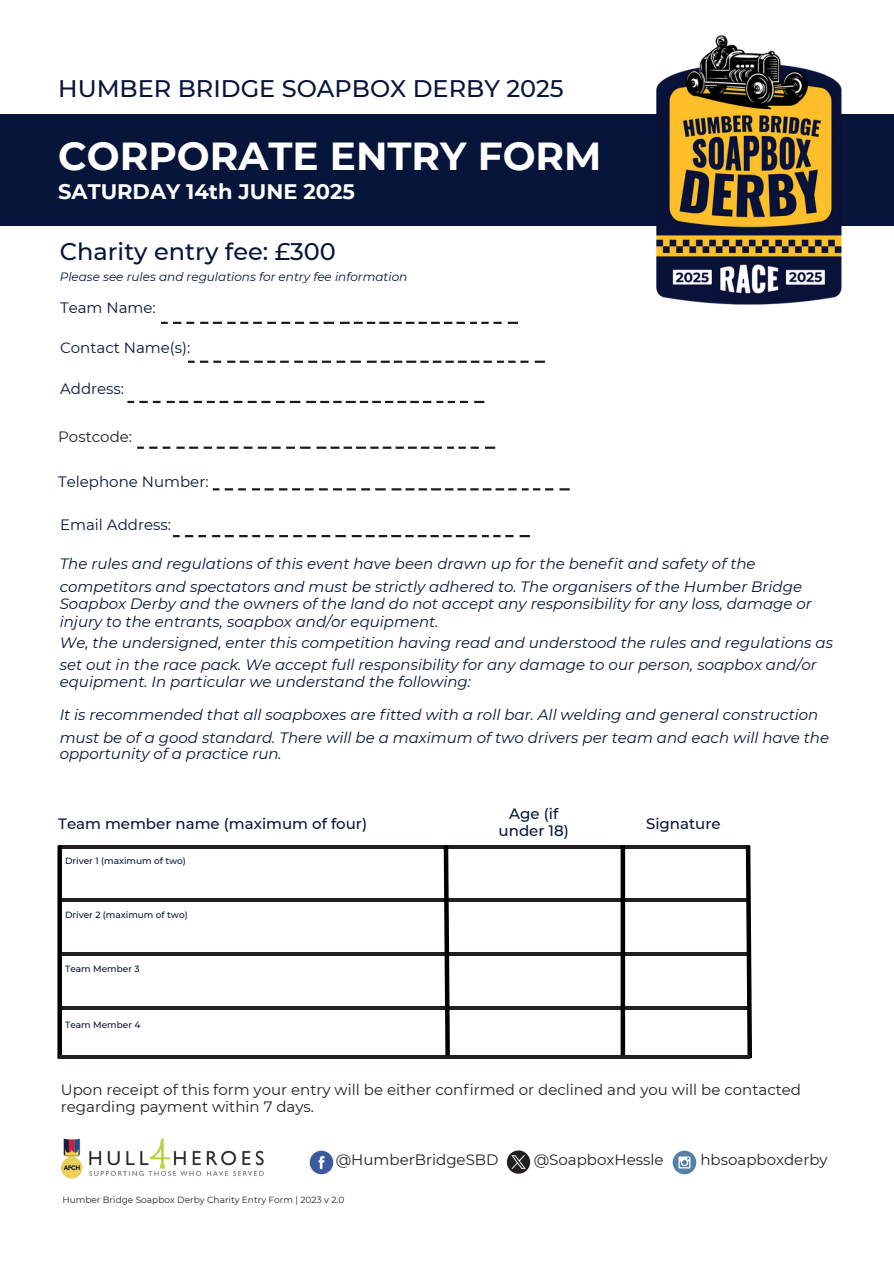
<style>
.page{position:relative;width:894px;height:1264px;background:#fff}
.page>*{position:absolute;margin:0;border:0;box-sizing:border-box;transform-origin:0 0}
.t1{font:700 39px "Montserrat";color:#fff}
.t2{font:500 24px "Montserrat";color:#061539}
.t3{font:700 21px "Montserrat";color:#fff}
.t4{font:italic 15px/22.5px "Montserrat";color:#061539}
.t5{font:15px/16.8px "Montserrat";color:#231f20}
.t6{font:15px "Montserrat";color:#061539}
.t7{font:500 15px/16.8px "Montserrat";color:#061539;text-align:center}
.t8{font:italic 12px "Montserrat";color:#061539}
.t9{font:500 9px "Montserrat";color:#061539}
.t10{font:9px "Montserrat";color:#231f20}
</style>
<div class="page">
<img style="left:61px;top:1138px;width:203px;height:41px">
<img style="left:309px;top:1150px;width:25px;height:25px">
<svg style="left:506px;top:1150px;width:24px;height:23px"></svg>
<img style="left:672px;top:1150px;width:25px;height:25px">
<div style="left:0;top:114px;width:893px;height:111px;background:#061539"></div>
<img style="left:655px;top:35px;width:187px;height:270px">
<svg style="left:161px;top:322px;width:33px;height:2px"></svg>
<svg style="left:507px;top:322px;width:11px;height:2px"></svg>
<svg style="left:340px;top:322px;width:161px;height:2px"></svg>
<svg style="left:200px;top:322px;width:134px;height:2px"></svg>
<svg style="left:188px;top:360px;width:33px;height:3px"></svg>
<svg style="left:534px;top:360px;width:10px;height:3px"></svg>
<svg style="left:497px;top:360px;width:31px;height:3px"></svg>
<svg style="left:227px;top:360px;width:264px;height:3px"></svg>
<svg style="left:276px;top:401px;width:24px;height:2px"></svg>
<svg style="left:474px;top:401px;width:10px;height:2px"></svg>
<svg style="left:306px;top:401px;width:162px;height:2px"></svg>
<svg style="left:127px;top:401px;width:143px;height:2px"></svg>
<svg style="left:137px;top:446px;width:33px;height:3px"></svg>
<svg style="left:286px;top:446px;width:24px;height:3px"></svg>
<svg style="left:485px;top:446px;width:10px;height:3px"></svg>
<svg style="left:316px;top:446px;width:162px;height:3px"></svg>
<svg style="left:258px;top:446px;width:22px;height:3px"></svg>
<svg style="left:176px;top:446px;width:76px;height:3px"></svg>
<svg style="left:213px;top:488px;width:6px;height:2px"></svg>
<svg style="left:225px;top:488px;width:21px;height:2px"></svg>
<svg style="left:279px;top:488px;width:34px;height:2px"></svg>
<svg style="left:559px;top:488px;width:10px;height:2px"></svg>
<svg style="left:391px;top:488px;width:162px;height:2px"></svg>
<svg style="left:319px;top:488px;width:66px;height:2px"></svg>
<svg style="left:252px;top:488px;width:21px;height:2px"></svg>
<svg style="left:173px;top:535px;width:33px;height:2px"></svg>
<svg style="left:519px;top:535px;width:10px;height:2px"></svg>
<svg style="left:482px;top:535px;width:31px;height:2px"></svg>
<svg style="left:212px;top:535px;width:264px;height:2px"></svg>
<hr style="left:58px;top:845px;width:690px;height:3px;background:#231f20">
<hr style="left:62px;top:898px;width:687px;height:3px;background:#231f20">
<hr style="left:62px;top:952px;width:687px;height:3px;background:#231f20">
<hr style="left:62px;top:1006px;width:687px;height:3px;background:#231f20">
<svg style="left:743px;top:845px;width:9px;height:214px"></svg>
<div style="left:620px;top:845px;width:5px;height:213px;background:#000"></div>
<svg style="left:441px;top:845px;width:11px;height:214px"></svg>
<div style="left:57px;top:845px;width:5px;height:213px;background:#000"></div>
<hr style="left:60px;top:1055px;width:689px;height:3px;background:#231f20">
<h4 class="t2" style="left:58px;top:73px;width:507px">HUMBER BRIDGE SOAPBOX DERBY 2025</h4>
<h4 class="t1" style="left:58px;top:132px;width:544px">CORPORATE ENTRY FORM</h4>
<h4 class="t3" style="left:58px;top:179px;width:298px">SATURDAY 14th JUNE 2025</h4>
<p class="t2" style="left:60px;top:237px;width:278px">Charity entry fee: £300</p>
<p class="t8" style="left:60px;top:269px;width:349px">Please see rules and regulations for entry fee information</p>
<h2 class="t6" style="left:60px;top:299px;width:97px">Team Name:</h2>
<h5 class="t6" style="left:60px;top:338px;width:132px">Contact Name(s):</h5>
<h4 class="t6" style="left:60px;top:379px;width:65px">Address:</h4>
<h4 class="t5" style="left:58px;top:428px;width:75px">Postcode:</h4>
<p class="t6" style="left:58px;top:473px;width:152px">Telephone Number:</p>
<p class="t6" style="left:60px;top:515px;width:112px">Email Address:</p>
<p class="t4" style="left:60px;top:552px;width:743px">The rules and regulations of this event have been drawn up for the benefit and safety of the competitors and spectators and must be strictly adhered to. The organisers of the Humber Bridge</p>
<p class="t4" style="left:60px;top:594px;width:753px;line-height:18px">Soapbox Derby and the owners of the land do not accept any responsibility for any loss, damage or injury to the entrants, soapbox and/or equipment.</p>
<p class="t4" style="left:60px;top:631px;width:774px">We, the undersigned, enter this competition having read and understood the rules and regulations as set out in the race pack. We accept full responsibility for any damage to our person, soapbox and/or</p>
<p class="t4" style="left:60px;top:665px;width:760px;line-height:32.7px">equipment. In particular we understand the following:<br>It is recommended that all soapboxes are fitted with a roll bar. All welding and general construction</p>
<p class="t4" style="left:60px;top:726px;width:770px">must be of a good standard. There will be a maximum of two drivers per team and each will have the</p>
<h1 class="t4" style="left:60px;top:742px;width:223px">opportunity of a practice run.</h1>
<h4 class="t7" style="left:58px;top:815px;width:310px">Team member name (maximum of four)</h4>
<p class="t9" style="left:65px;top:855px;width:122px">Driver 1 (maximum of two)</p>
<p class="t9" style="left:65px;top:909px;width:124px">Driver 2 (maximum of two)</p>
<p class="t9" style="left:65px;top:963px;width:76px">Team Member 3</p>
<p class="t9" style="left:65px;top:1019px;width:77px">Team Member 4</p>
<p class="t7" style="left:498px;top:805px;width:72px">Age (if under 18)</p>
<h4 class="t7" style="left:645px;top:815px;width:76px">Signature</h4>
<p class="t5" style="left:61px;top:1081px;width:741px">Upon receipt of this form your entry will be either confirmed or declined and you will be contacted regarding payment within 7 days.</p>
<h4 class="t5" style="left:700px;top:1151px;width:129px">hbsoapboxderby</h4>
<p class="t5" style="left:336px;top:1151px;width:164px">@HumberBridgeSBD</p>
<p class="t5" style="left:533px;top:1151px;width:131px">@SoapboxHessle</p>
<h3 class="t10" style="left:62px;top:1193px;width:283px">Humber Bridge Soapbox Derby Charity Entry Form | 2023 v 2.0</h3>
</div>
